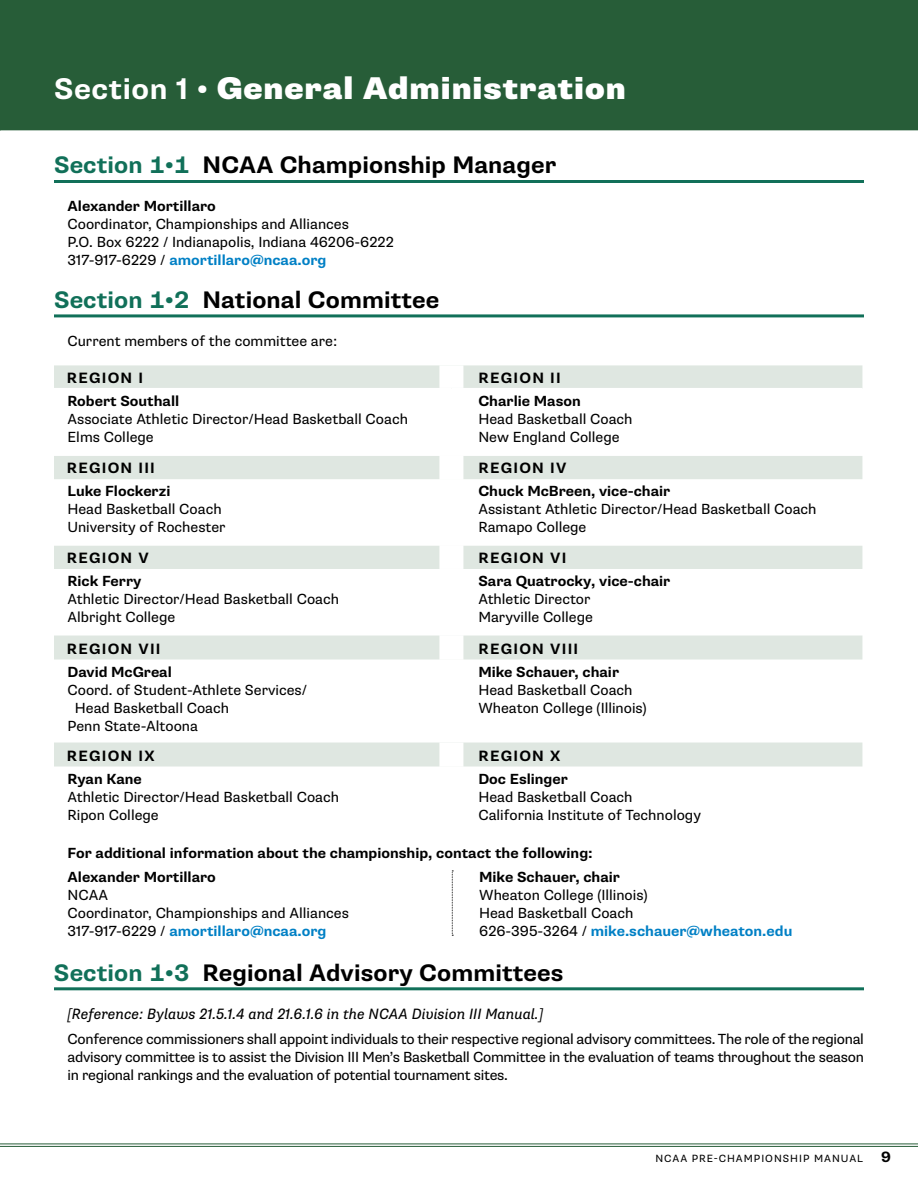
<style>
.page{position:relative;width:918px;height:1188px;background:#fff}
.page>*{position:absolute;margin:0;border:0;box-sizing:border-box;transform-origin:0 0}
.t1{font:900 31.5px "Supria Sans";letter-spacing:.03em;color:#fff}
.t2{font:700 24px "Supria Sans";letter-spacing:.005em;color:#000}
.t3{font:700 15px "Supria Sans";letter-spacing:.085em;color:#000}
.t4{font:italic 15px "Supria Sans";color:#000}
.t5{font:14.7px/18px "Supria Sans";color:#000}
.t6{font:700 14.7px/23.9px "Supria Sans";color:#000}
.t7{font:10.5px "Supria Sans";letter-spacing:.095em;color:#000}
.s1{font-weight:700;font-size:30px}
.s2{color:#117059}
.s3{font-weight:700;color:#0080c5}
.s4{font-weight:700;font-size:15px}
</style>
<div class="page">
<hr style="left:54px;top:180px;width:810px;height:3px;background:#117059">
<hr style="left:54px;top:314px;width:810px;height:3px;background:#117059">
<hr style="left:54px;top:987px;width:810px;height:3px;background:#117059">
<svg style="left:54px;top:365px;width:808px;height:295px"></svg>
<hr style="left:54px;top:388px;width:397px;height:1px;background:#fff">
<div style="left:439px;top:365px;width:24px;height:23px;background:#fff"></div>
<hr style="left:451px;top:388px;width:411px;height:1px;background:#fff">
<div style="left:439px;top:456px;width:24px;height:23px;background:#fff"></div>
<div style="left:439px;top:546px;width:24px;height:23px;background:#fff"></div>
<div style="left:439px;top:636px;width:24px;height:24px;background:#fff"></div>
<div style="left:439px;top:389px;width:24px;height:67px;background:#fff"></div>
<div style="left:439px;top:479px;width:24px;height:67px;background:#fff"></div>
<div style="left:439px;top:569px;width:24px;height:67px;background:#fff"></div>
<div style="left:54px;top:743px;width:808px;height:24px;background:#dfe7e1"></div>
<div style="left:439px;top:743px;width:24px;height:24px;background:#fff"></div>
<svg style="left:452px;top:871px;width:1px;height:65px"></svg>
<div style="left:1px;top:0;width:917px;height:130px;background:#275d38"></div>
<svg style="left:0;top:0;width:1px;height:130px"></svg>
<hr style="left:0;top:1144px;width:918px;height:1px;background:#275d38">
<hr style="left:0;top:1146px;width:918px;height:1px;background:#275d38">
<h1 class="t1" style="left:54px;top:69px;width:573px"><span class="s1">Section 1 •</span> General Administration</h1>
<h1 class="t1" style="left:54px;top:76px;width:620px"><span class="s1">Section 2 •</span> Conflict of Interest Policy</h1>
<h2 class="t2" style="left:54px;top:150px;width:504px"><span class="s2">Section 1•1</span> NCAA Championship Manager</h2>
<p class="t6" style="left:68px;top:194px;width:150px">Alexander Mortillaro</p>
<p class="t5" style="left:68px;top:215px;width:328px">Coordinator, Championships and Alliances<br>P.O. Box 6222 / Indianapolis, Indiana 46206-6222<br>317-917-6229 / <span class="s3">amortillaro@ncaa.org</span></p>
<h2 class="t2" style="left:54px;top:285px;width:387px"><span class="s2">Section 1•2</span> National Committee</h2>
<p class="t5" style="left:68px;top:332px;width:271px">Current members of the committee are:</p>
<p class="t3" style="left:67px;top:368px;width:78px">REGION I</p>
<p class="t3" style="left:479px;top:368px;width:84px">REGION II</p>
<p class="t6" style="left:68px;top:390px;width:113px">Robert Southall</p>
<p class="t5" style="left:68px;top:411px;width:342px">Associate Athletic Director/Head Basketball Coach<br>Elms College</p>
<p class="t6" style="left:478px;top:390px;width:104px">Charlie Mason</p>
<p class="t5" style="left:478px;top:411px;width:156px">Head Basketball Coach<br>New England College</p>
<p class="t3" style="left:67px;top:459px;width:90px">REGION III</p>
<p class="t3" style="left:479px;top:459px;width:89px">REGION IV</p>
<p class="t6" style="left:68px;top:480px;width:104px">Luke Flockerzi</p>
<p class="t5" style="left:68px;top:500px;width:160px">Head Basketball Coach<br>University of Rochester</p>
<p class="t6" style="left:478px;top:480px;width:193px">Chuck McBreen, vice-chair</p>
<p class="t5" style="left:478px;top:500px;width:340px">Assistant Athletic Director/Head Basketball Coach<br>Ramapo College</p>
<p class="t3" style="left:67px;top:549px;width:83px">REGION V</p>
<p class="t3" style="left:479px;top:549px;width:89px">REGION VI</p>
<p class="t6" style="left:68px;top:569px;width:75px">Rick Ferry</p>
<p class="t5" style="left:68px;top:590px;width:273px">Athletic Director/Head Basketball Coach<br>Albright College</p>
<p class="t6" style="left:478px;top:569px;width:193px">Sara Quatrocky, vice-chair</p>
<p class="t5" style="left:478px;top:590px;width:116px">Athletic Director<br>Maryville College</p>
<p class="t3" style="left:67px;top:639px;width:95px">REGION VII</p>
<p class="t3" style="left:479px;top:639px;width:101px">REGION VIII</p>
<p class="t6" style="left:68px;top:660px;width:106px">David McGreal</p>
<p class="t5" style="left:68px;top:681px;width:241px">Coord. of Student-Athlete Services/</p>
<p class="t5" style="left:75px;top:699px;width:156px">Head Basketball Coach</p>
<p class="t5" style="left:68px;top:717px;width:132px">Penn State-Altoona</p>
<p class="t6" style="left:478px;top:660px;width:142px">Mike Schauer, chair</p>
<p class="t5" style="left:478px;top:681px;width:170px">Head Basketball Coach<br>Wheaton College (Illinois)</p>
<p class="t3" style="left:67px;top:746px;width:89px">REGION IX</p>
<p class="t3" style="left:479px;top:746px;width:83px">REGION X</p>
<p class="t6" style="left:68px;top:767px;width:76px">Ryan Kane</p>
<p class="t5" style="left:68px;top:788px;width:273px">Athletic Director/Head Basketball Coach<br>Ripon College</p>
<p class="t6" style="left:478px;top:767px;width:91px">Doc Eslinger</p>
<p class="t5" style="left:478px;top:788px;width:224px">Head Basketball Coach<br>California Institute of Technology</p>
<p class="t6" style="left:67px;top:841px;width:527px">For additional information about the championship, contact the following:<br>Alexander Mortillaro</p>
<p class="t5" style="left:67px;top:886px;width:283px">NCAA<br>Coordinator, Championships and Alliances<br>317-917-6229 / <span class="s3">amortillaro@ncaa.org</span></p>
<p class="t6" style="left:479px;top:865px;width:142px">Mike Schauer, chair</p>
<p class="t5" style="left:479px;top:886px;width:315px">Wheaton College (Illinois)<br>Head Basketball Coach<br>626-395-3264 / <span class="s3">mike.schauer@wheaton.edu</span></p>
<h2 class="t2" style="left:54px;top:958px;width:511px"><span class="s2">Section 1•3</span> Regional Advisory Committees</h2>
<p class="t4" style="left:67px;top:1005px;width:477px">[Reference: Bylaws 21.5.1.4 and 21.6.1.6 in the NCAA Division III Manual.]</p>
<p class="t5" style="left:67px;top:1030px;width:798px;text-align:justify">Conference commissioners shall appoint individuals to their respective regional advisory committees. The role of the regional advisory committee is to assist the Division III Men’s Basketball Committee in the evaluation of teams throughout the season in regional rankings and the evaluation of potential tournament sites.</p>
<p class="t7" style="left:655px;top:1152px;width:237px">NCAA PRE-CHAMPIONSHIP MANUAL <span class="s4">9</span></p>
</div>
